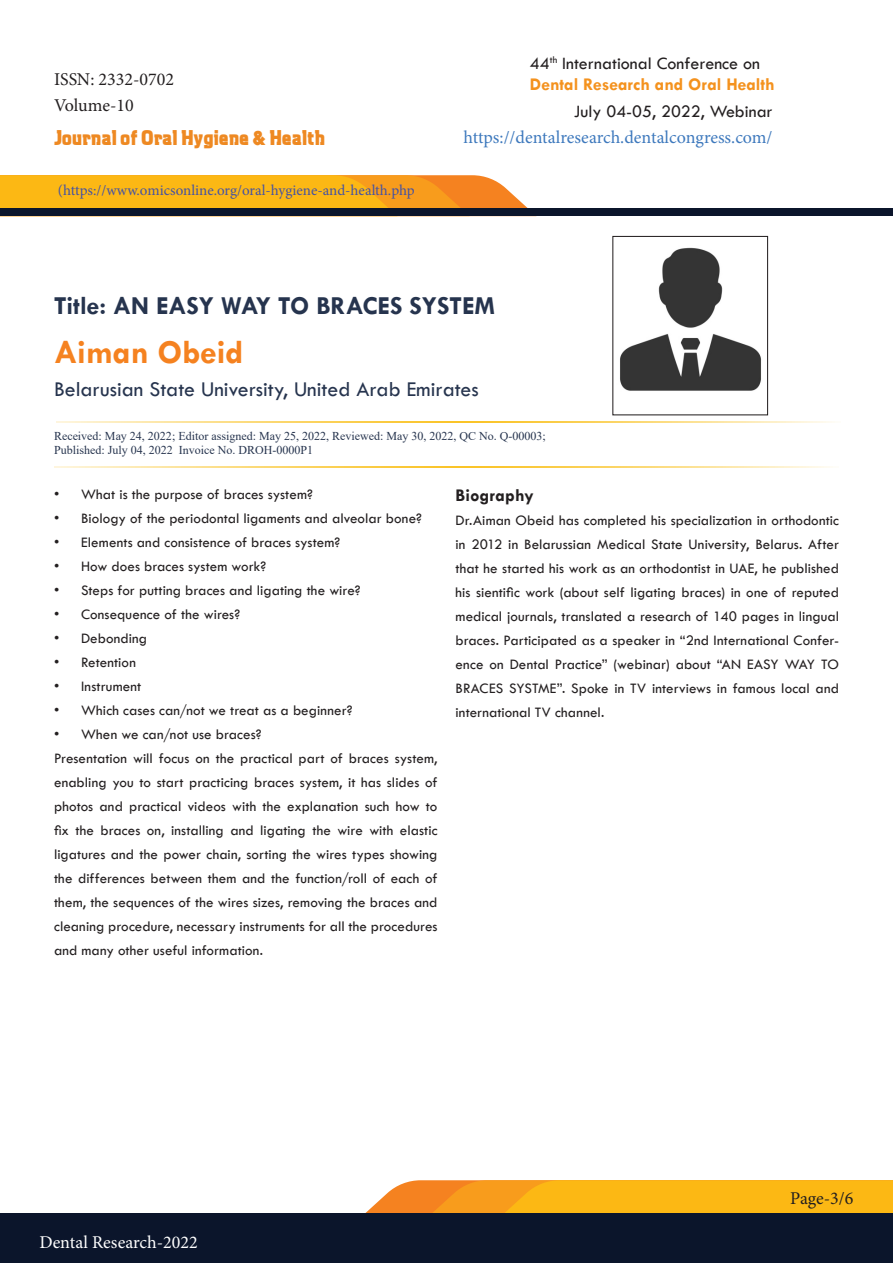
<style>
.page{position:relative;width:893px;height:1263px;background:#fff}
.page>*{position:absolute;margin:0;border:0;box-sizing:border-box;transform-origin:0 0}
.t1{font:700 33.75px "Tw Cen";color:#f58220}
.t2{font:700 26.1px "Tw Cen";color:#26344e}
.t3{font:21.75px "Tw Cen";color:#26344e}
.t4{font:800 21.3px "Aquatic";color:#ee8922}
.t5{font:18px/21.6px "Tw Cen";color:#231f20}
.t6{font:18px "Minion Pro";color:#3e79bd}
.t7{font:18px "Minion Pro";color:#231f20}
.t8{font:18px "Minion Pro";color:#fff}
.t9{font:700 18px "Tw Cen";letter-spacing:.01em;color:#231f20}
.t10{font:15px/24px "Tw Cen";letter-spacing:.005em;color:#231f20}
.t11{font:15px "Minion Pro";color:#4552a3}
.t12{font:12px/14.4px "Times New Roman";color:#26344e}
.s1{font-weight:700;color:#f4921e}
</style>
<div class="page">
<svg style="left:0;top:175px;width:528px;height:33px;background:#faaf1f"></svg>
<div style="left:0;top:208px;width:893px;height:8px;background:#0b152b"></div>
<svg style="left:365px;top:1180px;width:528px;height:33px;background:#fab020"></svg>
<div style="left:0;top:1213px;width:893px;height:50px;background:#0b152b"></div>
<img style="left:620px;top:247px;width:141px;height:144px">
<div style="left:612px;top:236px;width:156px;height:179px;border:1px solid #231f20"></div>
<hr style="left:54px;top:466px;width:785px;height:2px;background:#fac428">
<hr style="left:56px;top:421px;width:785px;height:2px;background:#fac428">
<p class="t7" style="left:54px;top:67px;width:122px">ISSN: 2332-0702</p>
<p class="t7" style="left:54px;top:93px;width:81px">Volume-10</p>
<h3 class="t4" style="left:54px;top:124px;width:272px">Journal of Oral Hygiene &amp; Health</h3>
<p class="t11" style="left:58px;top:180px;width:358px">(https://www.omicsonline.org/oral-hygiene-and-health.php</p>
<p class="t5" style="left:530px;top:52px;width:246px">44<sup>th</sup> International Conference on<br><span class="s1">Dental Research and Oral Health</span></p>
<p class="t5" style="left:574px;top:100px;width:200px">July 04-05, 2022, Webinar</p>
<p class="t6" style="left:464px;top:125px;width:310px">https://dentalresearch.dentalcongress.com/</p>
<h2 class="t2" style="left:54px;top:290px;width:443px">Title: AN EASY WAY TO BRACES SYSTEM</h2>
<h1 class="t1" style="left:54px;top:332px;width:191px">Aiman Obeid</h1>
<h3 class="t3" style="left:54px;top:376px;width:426px">Belarusian State University, United Arab Emirates</h3>
<p class="t12" style="left:54px;top:428px;width:493px">Received: May 24, 2022; Editor assigned: May 25, 2022, Reviewed: May 30, 2022, QC No. Q-00003;<br>Published: July 04, 2022 Invoice No. DROH-0000P1</p>
<p class="t10" style="left:54px;top:482px;width:260px">• What is the purpose of braces system?</p>
<p class="t10" style="left:54px;top:506px;width:369px">• Biology of the periodontal ligaments and alveolar bone?</p>
<p class="t10" style="left:54px;top:530px;width:288px">• Elements and consistence of braces system?</p>
<p class="t10" style="left:54px;top:554px;width:214px">• How does braces system work?</p>
<p class="t10" style="left:54px;top:578px;width:308px">• Steps for putting braces and ligating the wire?</p>
<p class="t10" style="left:54px;top:602px;width:188px">• Consequence of the wires?</p>
<p class="t10" style="left:54px;top:626px;width:95px">• Debonding</p>
<p class="t10" style="left:54px;top:650px;width:83px">• Retention</p>
<p class="t10" style="left:54px;top:674px;width:89px">• Instrument</p>
<p class="t10" style="left:54px;top:698px;width:300px">• Which cases can/not we treat as a beginner?</p>
<p class="t10" style="left:54px;top:722px;width:385px">• When we can/not use braces?<br>Presentation will focus on the practical part of braces system, enabling you to start practicing braces system, it has slides of photos and practical videos with the explanation such how to fix the braces on, installing and ligating the wire with elastic ligatures and the power chain, sorting the wires types showing the differences between them and the function/roll of each of them, the sequences of the wires sizes, removing the braces and cleaning procedure, necessary instruments for all the procedures and many other useful information.</p>
<p class="t9" style="left:455px;top:484px;width:80px">Biography</p>
<p class="t10" style="left:455px;top:508px;width:385px;text-align:justify">Dr.Aiman Obeid has completed his specialization in orthodontic in 2012 in Belarussian Medical State University, Belarus. After that he started his work as an orthodontist in UAE, he published his sientific work (about self ligating braces) in one of reputed medical journals, translated a research of 140 pages in lingual braces. Participated as a speaker in “2nd International Confer&shy;ence on Dental Practice” (webinar) about “AN EASY WAY TO BRACES SYSTME”. Spoke in TV interviews in famous local and international TV channel.</p>
<p class="t8" style="left:39px;top:1230px;width:160px">Dental Research-2022</p>
<p class="t7" style="left:790px;top:1186px;width:65px">Page-3/6</p>
</div>
